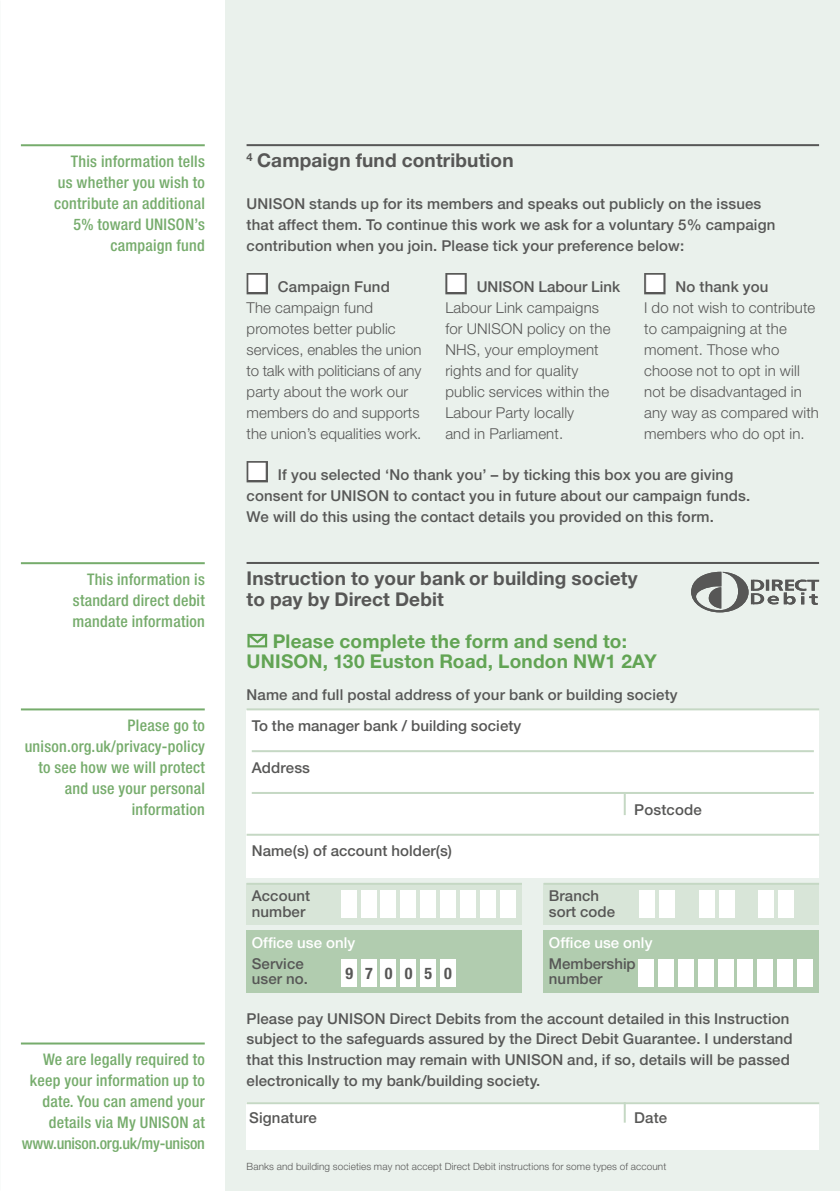
<style>
.page{position:relative;width:840px;height:1191px;background:#fff}
.page>*{position:absolute;margin:0;border:0;box-sizing:border-box;transform-origin:0 0}
.t1{font:700 19px/20.8px "Helvetica Neue";letter-spacing:.01em;color:#575756}
.t2{font:700 19px/20.8px "Helvetica Neue";letter-spacing:.01em;color:#62a454;text-align:center}
.t3{font:500 condensed 16px/20.8px "Helvetica Neue";letter-spacing:.015em;color:#76ac6c;text-align:right}
.t4{font:700 condensed 16px "Helvetica Neue";letter-spacing:.755em;color:#575756}
.t5{font:500 15px/20.8px "Helvetica Neue";letter-spacing:.01em;color:#575756}
.t6{font:300 15px/20.8px "Helvetica Neue";letter-spacing:.01em;color:#575756}
.t7{font:500 15px "Helvetica Neue";letter-spacing:.005em;color:#fff}
.t8{font:300 10px "Helvetica Neue";letter-spacing:.01em;color:#575756}
</style>
<div class="page">
<div style="left:225px;top:0;width:614px;height:1191px;background:#eaf1ec"></div>
<svg style="left:691px;top:572px;width:127px;height:40px"></svg>
<div style="left:246px;top:710px;width:572px;height:167px;background:#fff"></div>
<div style="left:246px;top:882px;width:275px;height:42px;background:#d8e5d8"></div>
<div style="left:543px;top:882px;width:275px;height:42px;background:#d8e5d8"></div>
<div style="left:246px;top:929px;width:275px;height:63px;background:#b1ccaf"></div>
<div style="left:543px;top:929px;width:275px;height:63px;background:#b1ccaf"></div>
<div style="left:246px;top:1102px;width:572px;height:47px;background:#fff"></div>
<div style="left:677px;top:959px;width:16px;height:27px;background:#fff"></div>
<div style="left:380px;top:890px;width:16px;height:28px;background:#fff"></div>
<div style="left:380px;top:959px;width:16px;height:27px;background:#fff"></div>
<div style="left:658px;top:959px;width:15px;height:27px;background:#fff"></div>
<div style="left:360px;top:890px;width:16px;height:28px;background:#fff"></div>
<div style="left:360px;top:959px;width:16px;height:27px;background:#fff"></div>
<div style="left:638px;top:959px;width:16px;height:27px;background:#fff"></div>
<div style="left:341px;top:890px;width:15px;height:28px;background:#fff"></div>
<div style="left:341px;top:959px;width:15px;height:27px;background:#fff"></div>
<div style="left:697px;top:959px;width:16px;height:27px;background:#fff"></div>
<div style="left:400px;top:890px;width:16px;height:28px;background:#fff"></div>
<div style="left:400px;top:959px;width:16px;height:27px;background:#fff"></div>
<div style="left:717px;top:959px;width:16px;height:27px;background:#fff"></div>
<div style="left:420px;top:890px;width:16px;height:28px;background:#fff"></div>
<div style="left:420px;top:959px;width:16px;height:27px;background:#fff"></div>
<div style="left:737px;top:959px;width:16px;height:27px;background:#fff"></div>
<div style="left:440px;top:890px;width:15px;height:28px;background:#fff"></div>
<div style="left:440px;top:959px;width:15px;height:27px;background:#fff"></div>
<div style="left:757px;top:959px;width:15px;height:27px;background:#fff"></div>
<div style="left:459px;top:890px;width:16px;height:28px;background:#fff"></div>
<div style="left:776px;top:959px;width:16px;height:27px;background:#fff"></div>
<div style="left:479px;top:890px;width:16px;height:28px;background:#fff"></div>
<div style="left:796px;top:959px;width:16px;height:27px;background:#fff"></div>
<div style="left:499px;top:890px;width:16px;height:28px;background:#fff"></div>
<div style="left:639px;top:890px;width:15px;height:28px;background:#fff"></div>
<div style="left:658px;top:890px;width:16px;height:28px;background:#fff"></div>
<div style="left:698px;top:890px;width:16px;height:28px;background:#fff"></div>
<div style="left:718px;top:890px;width:16px;height:28px;background:#fff"></div>
<div style="left:758px;top:890px;width:15px;height:28px;background:#fff"></div>
<div style="left:777px;top:890px;width:16px;height:28px;background:#fff"></div>
<hr style="left:246px;top:708px;width:572px;height:2px;background:#c5d8c4">
<hr style="left:252px;top:750px;width:561px;height:2px;background:#c5d8c4">
<hr style="left:252px;top:792px;width:561px;height:2px;background:#c5d8c4">
<hr style="left:623px;top:794px;width:2px;height:21px;background:#c5d8c4">
<hr style="left:246px;top:833px;width:572px;height:2px;background:#c5d8c4">
<hr style="left:246px;top:1102px;width:572px;height:2px;background:#c5d8c4">
<hr style="left:623px;top:1102px;width:2px;height:20px;background:#c5d8c4">
<hr style="left:246px;top:882px;width:275px;height:2px;background:#c5d8c4">
<hr style="left:543px;top:882px;width:275px;height:2px;background:#c5d8c4">
<hr style="left:246px;top:144px;width:572px;height:2px;background:#575756">
<div style="left:246px;top:273px;width:22px;height:21px;border:4px solid #575756"></div>
<div style="left:445px;top:273px;width:21px;height:21px;border:4px solid #575756"></div>
<div style="left:643px;top:273px;width:22px;height:21px;border:4px solid #575756"></div>
<hr style="left:246px;top:562px;width:572px;height:2px;background:#575756">
<div style="left:246px;top:461px;width:22px;height:21px;border:4px solid #575756"></div>
<svg style="left:247px;top:634px;width:20px;height:13px"></svg>
<hr style="left:21px;top:562px;width:184px;height:2px;background:#76ac6c">
<hr style="left:21px;top:708px;width:184px;height:2px;background:#76ac6c">
<hr style="left:21px;top:1042px;width:184px;height:2px;background:#76ac6c">
<hr style="left:21px;top:144px;width:184px;height:2px;background:#76ac6c">
<svg style="left:248px;top:275px;width:18px;height:17px"></svg>
<svg style="left:447px;top:275px;width:17px;height:17px"></svg>
<svg style="left:645px;top:275px;width:18px;height:17px"></svg>
<svg style="left:248px;top:463px;width:18px;height:17px"></svg>
<p class="t3" style="left:54px;top:151px;width:152px">This information tells us whether you wish to contribute an additional<br>5% toward UNISON’s campaign fund</p>
<p class="t3" style="left:72px;top:569px;width:134px;text-align:justify;text-indent:15px">This information is standard direct debit mandate information</p>
<p class="t3" style="left:25px;top:715px;width:182px">Please go to unison.org.uk/privacy-policy to see how we will protect and use your personal information</p>
<p class="t3" style="left:22px;top:1049px;width:184px">We are legally required to keep your information up to date. You can amend your details via My UNISON at www.unison.org.uk/my-unison</p>
<p class="t1" style="left:246px;top:149px;width:268px"><sup>4</sup> Campaign fund contribution</p>
<p class="t5" style="left:246px;top:193px;width:530px">UNISON stands up for its members and speaks out publicly on the issues that affect them. To continue this work we ask for a voluntary 5% campaign contribution when you join. Please tick your preference below:</p>
<p class="t5" style="left:278px;top:276px;width:113px">Campaign Fund</p>
<p class="t6" style="left:246px;top:297px;width:176px">The campaign fund promotes better public services, enables the union to talk with politicians of any party about the work our members do and supports the union’s equalities work.</p>
<p class="t5" style="left:476px;top:276px;width:145px">UNISON Labour Link</p>
<p class="t6" style="left:445px;top:297px;width:166px">Labour Link campaigns for UNISON policy on the<br>NHS, your employment rights and for quality public services within the<br>Labour Party locally<br>and in Parliament.</p>
<p class="t5" style="left:675px;top:276px;width:94px">No thank you</p>
<p class="t6" style="left:643px;top:297px;width:176px">I do not wish to contribute to campaigning at the moment. Those who choose not to opt in will not be disadvantaged in any way as compared with members who do opt in.</p>
<p class="t5" style="left:246px;top:464px;width:505px;text-indent:31px">If you selected ‘No thank you’ – by ticking this box you are giving consent for UNISON to contact you in future about our campaign funds.<br>We will do this using the contact details you provided on this form.</p>
<p class="t1" style="left:246px;top:567px;width:392px">Instruction to your bank or building society to pay by Direct Debit</p>
<p class="t2" style="left:246px;top:630px;width:411px">Please complete the form and send to:<br>UNISON, 130 Euston Road, London NW1 2AY</p>
<p class="t5" style="left:252px;top:678px;width:427px;line-height:31.4px;text-indent:-5px">Name and full postal address of your bank or building society<br>To the manager bank / building society</p>
<p class="t5" style="left:252px;top:757px;width:60px">Address</p>
<p class="t5" style="left:634px;top:798px;width:69px">Postcode</p>
<p class="t5" style="left:252px;top:840px;width:202px">Name(s) of account holder(s)</p>
<p class="t5" style="left:252px;top:885px;width:60px">Account</p>
<p class="t5" style="left:548px;top:885px;width:52px">Branch</p>
<p class="t5" style="left:252px;top:900px;width:55px">number</p>
<p class="t5" style="left:548px;top:900px;width:68px">sort code</p>
<p class="t7" style="left:252px;top:933px;width:105px">Office use only</p>
<p class="t7" style="left:548px;top:933px;width:105px">Office use only</p>
<p class="t5" style="left:252px;top:952px;width:53px">Service</p>
<p class="t5" style="left:548px;top:952px;width:88px">Membership</p>
<p class="t5" style="left:252px;top:968px;width:58px">user no.</p>
<p class="t5" style="left:548px;top:968px;width:55px">number</p>
<p class="t5" style="left:246px;top:1007px;width:547px">Please pay UNISON Direct Debits from the account detailed in this Instruction subject to the safeguards assured by the Direct Debit Guarantee. I understand that this Instruction may remain with UNISON and, if so, details will be passed electronically to my bank/building society.</p>
<p class="t5" style="left:249px;top:1106px;width:69px">Signature</p>
<p class="t5" style="left:634px;top:1106px;width:34px">Date</p>
<p class="t8" style="left:246px;top:1160px;width:421px">Banks and building societies may not accept Direct Debit instructions for some types of account</p>
<p class="t4" style="left:345px;top:963px;width:108px">970050</p>
</div>
